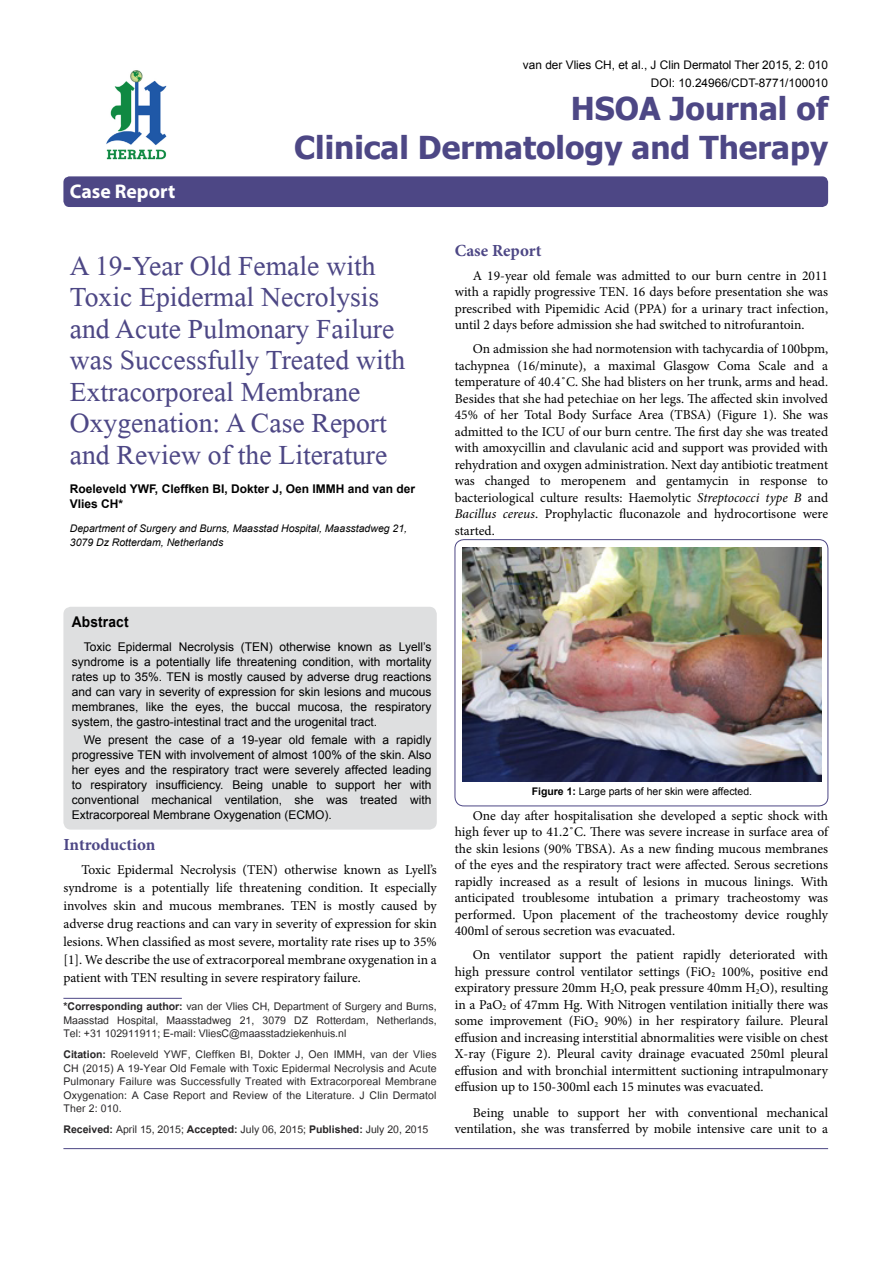
<style>
.page{position:relative;width:893px;height:1263px;background:#fff}
.page>*{position:absolute;margin:0;border:0;box-sizing:border-box;transform-origin:0 0}
.t1{font:41.25px/31.5px "Microsoft Himalaya";color:#4d4785}
.t2{font:700 31.5px/39px "Tahoma";color:#4d4785;text-align:right}
.t3{font:700 19.8px "Myriad Hebrew";color:#fff}
.t4{font:700 16.95px "Minion Pro";color:#4d4785}
.t5{font:700 14.85px "Arial";letter-spacing:.015em;color:#000;scale:.93 1}
.t6{font:14.7px/13.5px "Utsaah";color:#282627;text-align:justify}
.t7{font:13.5px/16.5px "Minion Pro";color:#000;text-align:justify}
.t8{font:12px/15px "Arial";color:#000;text-align:justify}
.t9{font:700 12px/15px "Arial";color:#000}
.t10{font:11.85px/18px "Arial";color:#000;text-align:right}
.t11{font:italic 10.5px/13.5px "Arial";color:#000}
.t12{font:10.5px "Arial";color:#000}
.s1{font-style:italic}
.s2{font-weight:700}
</style>
<div class="page">
<div style="left:63px;top:176px;width:765px;height:31px;background:#4d4785;border-radius:6px"></div>
<div style="left:63px;top:607px;width:374px;height:223px;background:#dedfe0;border-radius:8px"></div>
<hr style="left:63px;top:998px;width:119px;height:1px;background:#4d4785">
<img style="left:106px;top:70px;width:61px;height:90px">
<hr style="left:63px;top:1148px;width:765px;height:1px;background:#4d4785">
<div style="left:455px;top:539px;width:373px;height:267px;border:1px solid #4d4785;border-radius:9px"></div>
<img style="left:462px;top:547px;width:360px;height:234px">
<h3 class="t3" style="left:70px;top:180px;width:107px">Case Report</h3>
<p class="t10" style="left:523px;top:56px;width:307px">van der Vlies CH, et al., J Clin Dermatol Ther 2015, 2: 010<br>DOI: 10.24966/CDT-8771/100010</p>
<h2 class="t2" style="left:294px;top:87px;width:535px">HSOA Journal of<br>Clinical Dermatology and Therapy</h2>
<h1 class="t1" style="left:70px;top:245px;width:337px">A 19-Year Old Female with<br>Toxic Epidermal Necrolysis and Acute Pulmonary Failure was Successfully Treated with<br>Extracorporeal Membrane<br>Oxygenation: A Case Report and Review of the Literature</h1>
<p class="t9" style="left:70px;top:482px;width:347px">Roeleveld YWF, Cleffken BI, Dokter J, Oen IMMH and van der<br>Vlies CH*</p>
<p class="t11" style="left:70px;top:522px;width:339px">Department of Surgery and Burns, Maasstad Hospital, Maasstadweg 21,<br>3079 Dz Rotterdam, Netherlands</p>
<p class="t4" style="left:455px;top:238px;width:88px">Case Report</p>
<p class="t7" style="left:455px;top:267px;width:375px;text-indent:18px">A 19-year old female was admitted to our burn centre in 2011 with a rapidly progressive TEN. 16 days before presentation she was prescribed with Pipemidic Acid (PPA) for a urinary tract infection, until 2 days before admission she had switched to nitrofurantoin.</p>
<p class="t7" style="left:455px;top:341px;width:375px;text-indent:18px">On admission she had normotension with tachycardia of 100bpm, tachypnea (16/minute), a maximal Glasgow Coma Scale and a temperature of 40.4˚C. She had blisters on her trunk, arms and head.<br>Besides that she had petechiae on her legs. The affected skin involved 45% of her Total Body Surface Area (TBSA) (Figure 1). She was admitted to the ICU of our burn centre. The first day she was treated with amoxycillin and clavulanic acid and support was provided with rehydration and oxygen administration. Next day antibiotic treatment was changed to meropenem and gentamycin in response to bacteriological culture results: Haemolytic <span class="s1">Streptococci type B</span> and <span class="s1">Bacillus cereus</span>. Prophylactic fluconazole and hydrocortisone were started.</p>
<p class="t5" style="left:72px;top:611px;width:63px">Abstract</p>
<p class="t8" style="left:72px;top:639px;width:361px;text-indent:12px">Toxic Epidermal Necrolysis (TEN) otherwise known as Lyell’s syndrome is a potentially life threatening condition, with mortality rates up to 35%. TEN is mostly caused by adverse drug reactions and can vary in severity of expression for skin lesions and mucous membranes, like the eyes, the buccal mucosa, the respiratory system, the gastro-intestinal tract and the urogenital tract.</p>
<p class="t8" style="left:72px;top:732px;width:361px;text-indent:12px">We present the case of a 19-year old female with a rapidly progressive TEN with involvement of almost 100% of the skin. Also her eyes and the respiratory tract were severely affected leading to respiratory insufficiency. Being unable to support her with conventional mechanical ventilation, she was treated with Extracorporeal Membrane Oxygenation (ECMO).</p>
<p class="t4" style="left:63px;top:832px;width:94px">Introduction</p>
<p class="t7" style="left:63px;top:860px;width:375px;line-height:18px;text-indent:18px">Toxic Epidermal Necrolysis (TEN) otherwise known as Lyell’s syndrome is a potentially life threatening condition. It especially involves skin and mucous membranes. TEN is mostly caused by adverse drug reactions and can vary in severity of expression for skin lesions. When classified as most severe, mortality rate rises up to 35% [1]. We describe the use of extracorporeal membrane oxygenation in a patient with TEN resulting in severe respiratory failure.</p>
<p class="t6" style="left:63px;top:1001px;width:375px"><span class="s2">*Corresponding author:</span> van der Vlies CH, Department of Surgery and Burns, Maasstad Hospital, Maasstadweg 21, 3079 DZ Rotterdam, Netherlands, Tel: +31 102911911; E-mail: VliesC@maasstadziekenhuis.nl</p>
<p class="t6" style="left:63px;top:1049px;width:375px"><span class="s2">Citation:</span> Roeleveld YWF, Cleffken BI, Dokter J, Oen IMMH, van der Vlies CH (2015) A 19-Year Old Female with Toxic Epidermal Necrolysis and Acute Pulmonary Failure was Successfully Treated with Extracorporeal Membrane Oxygenation: A Case Report and Review of the Literature. J Clin Dermatol Ther 2: 010.</p>
<p class="t6" style="left:63px;top:1124px;width:366px"><span class="s2">Received:</span> April 15, 2015; <span class="s2">Accepted:</span> July 06, 2015; <span class="s2">Published:</span> July 20, 2015</p>
<p class="t12" style="left:532px;top:785px;width:222px"><span class="s2">Figure 1:</span> Large parts of her skin were affected.</p>
<p class="t7" style="left:455px;top:807px;width:375px;text-indent:18px">One day after hospitalisation she developed a septic shock with high fever up to 41.2˚C. There was severe increase in surface area of the skin lesions (90% TBSA). As a new finding mucous membranes of the eyes and the respiratory tract were affected. Serous secretions rapidly increased as a result of lesions in mucous linings. With anticipated troublesome intubation a primary tracheostomy was performed. Upon placement of the tracheostomy device roughly 400ml of serous secretion was evacuated.</p>
<p class="t7" style="left:455px;top:947px;width:375px;text-indent:18px">On ventilator support the patient rapidly deteriorated with high pressure control ventilator settings (FiO<sub>2</sub> 100%, positive end expiratory pressure 20mm H<sub>2</sub>O, peak pressure 40mm H<sub>2</sub>O), resulting in a PaO<sub>2</sub> of 47mm Hg. With Nitrogen ventilation initially there was some improvement (FiO<sub>2</sub> 90%) in her respiratory failure. Pleural effusion and increasing interstitial abnormalities were visible on chest X-ray (Figure 2). Pleural cavity drainage evacuated 250ml pleural effusion and with bronchial intermittent suctioning intrapulmonary effusion up to 150-300ml each 15 minutes was evacuated.</p>
<p class="t7" style="left:455px;top:1104px;width:375px;text-align:right">Being unable to support her with conventional mechanical ventilation, she was transferred by mobile intensive care unit to a</p>
</div>
